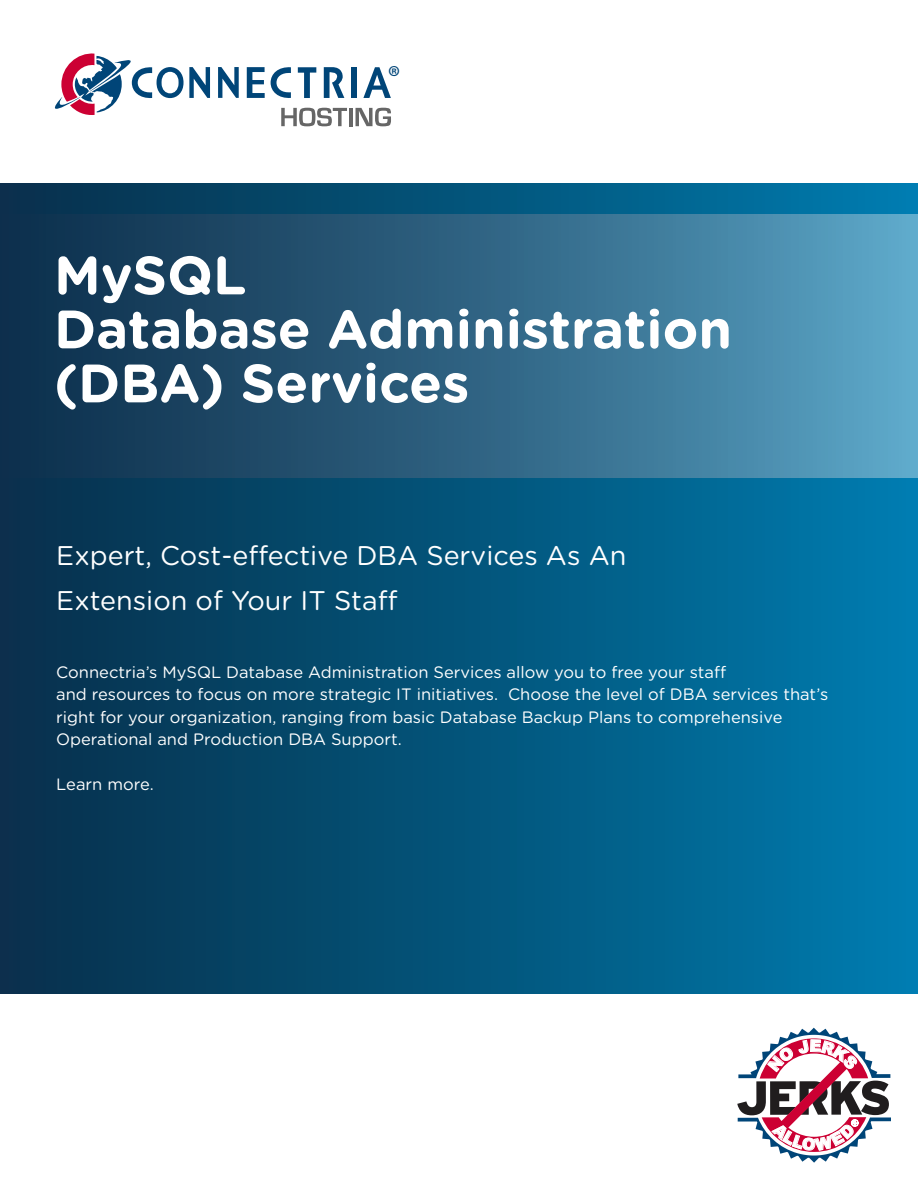
<style>
.page{position:relative;width:918px;height:1188px;background:#fff}
.page>*{position:absolute;margin:0;border:0;box-sizing:border-box;transform-origin:0 0}
.t1{font:700 54px/54px "Gotham Rounded";color:#fff}
.t2{font:30.6px "Myriad Pro";color:#004578}
.Body_Copy{font:27px "Gotham Rounded";color:#fff}
.Body_Copy-2{font:16.5px/22.5px "Gotham Rounded";color:#fff}
</style>
<div class="page">
<svg style="left:363px;top:67px;width:28px;height:31px"></svg>
<svg style="left:298px;top:67px;width:18px;height:31px"></svg>
<div style="left:351px;top:67px;width:6px;height:31px;background:#004578"></div>
<svg style="left:324px;top:67px;width:20px;height:31px"></svg>
<svg style="left:271px;top:67px;width:20px;height:31px"></svg>
<svg style="left:218px;top:67px;width:21px;height:31px"></svg>
<svg style="left:247px;top:67px;width:18px;height:31px"></svg>
<svg style="left:54px;top:53px;width:156px;height:62px"></svg>
<svg style="left:281px;top:108px;width:66px;height:18px"></svg>
<hr style="left:349px;top:108px;width:3px;height:18px;background:#666">
<svg style="left:356px;top:108px;width:35px;height:18px"></svg>
<div style="left:0;top:184px;width:918px;height:810px;background:linear-gradient(to right,#082e49,#007cae)"></div>
<div style="left:0;top:214px;width:918px;height:263px;background:linear-gradient(to right,#082845,#59a2c4)"></div>
<svg style="left:737px;top:1028px;width:154px;height:135px"></svg>
<h2 class="t2" style="left:388px;top:58px;width:14px">®</h2>
<p class="t1" style="left:54px;top:246px;width:194px">MySQL</p>
<p class="t1" style="left:54px;top:300px;width:680px">Database Administration (DBA) Services</p>
<p class="Body_Copy" style="left:56px;top:537px;width:572px">Expert, Cost-effective DBA Services As An</p>
<p class="Body_Copy" style="left:56px;top:582px;width:343px">Extension of Your IT Staff</p>
<p class="Body_Copy-2" style="left:56px;top:660px;width:672px">Connectria’s MySQL Database Administration Services allow you to free your staff</p>
<p class="Body_Copy-2" style="left:56px;top:683px;width:774px">and resources to focus on more strategic IT initiatives. Choose the level of DBA services that’s right for your organization, ranging from basic Database Backup Plans to comprehensive<br>Operational and Production DBA Support.</p>
<p class="Body_Copy-2" style="left:56px;top:773px;width:99px">Learn more.</p>
</div>
